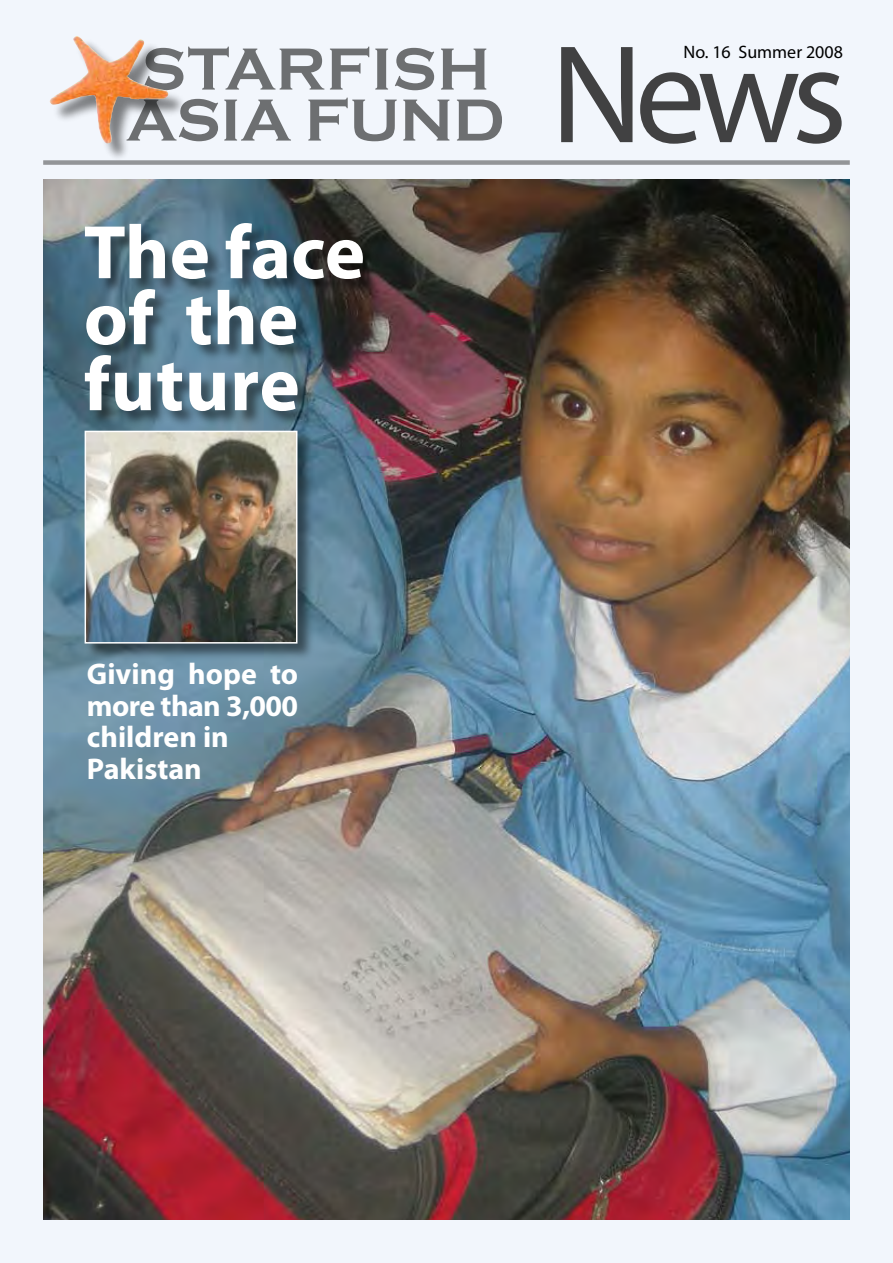
<style>
.page{position:relative;width:893px;height:1263px;background:#f2f6fc}
.page>*{position:absolute;margin:0;border:0;box-sizing:border-box;transform-origin:0 0}
.t1{font:141px "Myriad Pro";color:#414142}
.t2{font:700 76.5px/66px "Myriad Pro";color:#fff}
.t3{font:700 61.5px/51px "Copperplate Gothic";color:#6d6f71}
.t4{font:700 30px/31.5px "Myriad Pro";color:#fff}
.t5{font:18px "Myriad Pro";color:#000}
</style>
<div class="page">
<img style="left:43px;top:180px;width:807px;height:1040px">
<div style="left:51px;top:38px;width:137px;height:125px;background:#000;opacity:.5"></div>
<img style="left:50px;top:36px;width:118px;height:108px">
<div style="left:43px;top:160px;width:807px;height:5px;background:#939598"></div>
<div style="left:84px;top:430px;width:231px;height:231px;background:#000;opacity:.5"></div>
<img style="left:88px;top:434px;width:206px;height:206px">
<div style="left:85px;top:431px;width:212px;height:212px;border:2px solid #fff"></div>
<div style="left:84px;top:222px;width:297px;height:207px;background:#000;opacity:.5"></div>
<p class="t5" style="left:683px;top:41px;width:161px">No. 16 Summer 2008</p>
<h3 class="t3" style="left:126px;top:45px;width:380px">STARFISH<br>ASIA FUND</h3>
<h1 class="t1" style="left:550px;top:8px;width:298px">News</h1>
<h2 class="t2" style="left:84px;top:217px;width:283px">The face of the future</h2>
<p class="t4" style="left:87px;top:657px;width:213px">Giving hope to more than 3,000 children in<br>Pakistan</p>
</div>
